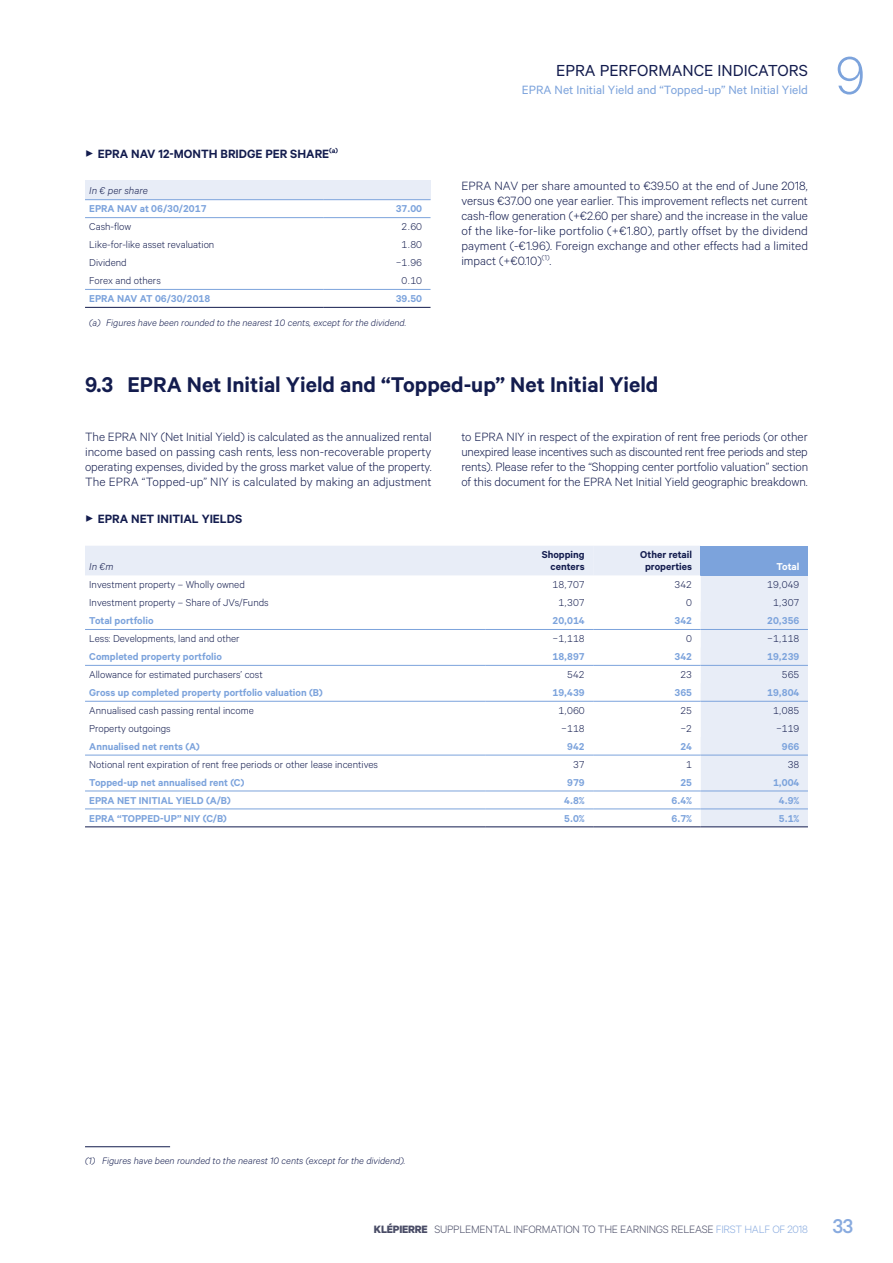
<style>
.page{position:relative;width:893px;height:1263px;background:#fff}
.page>*{position:absolute;margin:0;border:0;box-sizing:border-box;transform-origin:0 0}
.t1{font:300 60px "Calibre";color:#7ca3dc}
.t2{font:600 24px "Calibre";color:#131c4e}
.t3{font:18px "Calibre";color:#131c4e}
.t4{font:300 13.5px/15px "Calibre";letter-spacing:.005em;color:#131c4e;text-align:justify}
.t5{font:600 13.5px "Calibre";color:#131c4e}
.t6{font:13.5px "Calibre";color:#7ca3dc}
.t7{font:300 12px "Calibre";letter-spacing:-.02em;color:#494c66}
.t8{font:300 11.25px "Calibre";color:#131c4e}
.t9{font:600 11.25px "Calibre";color:#7ca3dc}
.t10{font:600 11.25px/12px "Calibre";color:#131c4e;text-align:right}
.t11{font:italic 300 11.25px "Calibre";color:#131c4e}
.t12{font:600 11.25px "Calibre";letter-spacing:-.005em;color:#fff}
.t13{font:italic 300 10.5px "Calibre";color:#131c4e}
.s1{font-weight:700}
.s2{color:#89abdf}
.s3{font-weight:500;font-size:22.5px;color:#89abdf}
</style>
<div class="page">
<div style="left:85px;top:181px;width:238px;height:19px;background:#e8edf7"></div>
<div style="left:323px;top:181px;width:108px;height:19px;background:#e8edf7"></div>
<svg style="left:85px;top:218px;width:346px;height:89px"></svg>
<hr style="left:85px;top:289px;width:238px;height:1px;background:#7ca3dc">
<hr style="left:323px;top:289px;width:108px;height:1px;background:#7ca3dc">
<hr style="left:85px;top:307px;width:238px;height:1px;background:#131c4e">
<hr style="left:323px;top:307px;width:108px;height:1px;background:#131c4e">
<hr style="left:85px;top:217px;width:238px;height:1px;background:#7ca3dc">
<hr style="left:323px;top:217px;width:108px;height:1px;background:#7ca3dc">
<hr style="left:85px;top:199px;width:238px;height:1px;background:#7ca3dc">
<hr style="left:323px;top:199px;width:108px;height:1px;background:#7ca3dc">
<div style="left:85px;top:546px;width:508px;height:29px;background:#e8edf7"></div>
<div style="left:593px;top:546px;width:215px;height:280px;background:#e8edf7"></div>
<div style="left:701px;top:546px;width:107px;height:30px;background:#7ca3dc"></div>
<svg style="left:85px;top:576px;width:616px;height:250px"></svg>
<hr style="left:85px;top:808px;width:401px;height:1px;background:#7ca3dc">
<hr style="left:486px;top:808px;width:107px;height:1px;background:#7ca3dc">
<hr style="left:593px;top:808px;width:108px;height:1px;background:#7ca3dc">
<hr style="left:701px;top:808px;width:107px;height:1px;background:#7ca3dc">
<hr style="left:85px;top:826px;width:401px;height:1px;background:#131c4e">
<hr style="left:486px;top:826px;width:107px;height:1px;background:#131c4e">
<hr style="left:593px;top:826px;width:108px;height:1px;background:#131c4e">
<hr style="left:701px;top:826px;width:107px;height:1px;background:#131c4e">
<hr style="left:85px;top:791px;width:401px;height:1px;background:#7ca3dc">
<hr style="left:486px;top:791px;width:107px;height:1px;background:#7ca3dc">
<hr style="left:593px;top:791px;width:108px;height:1px;background:#7ca3dc">
<hr style="left:701px;top:791px;width:107px;height:1px;background:#7ca3dc">
<hr style="left:85px;top:755px;width:401px;height:1px;background:#7ca3dc">
<hr style="left:486px;top:755px;width:107px;height:1px;background:#7ca3dc">
<hr style="left:593px;top:755px;width:108px;height:1px;background:#7ca3dc">
<hr style="left:701px;top:755px;width:107px;height:1px;background:#7ca3dc">
<hr style="left:85px;top:701px;width:401px;height:1px;background:#7ca3dc">
<hr style="left:486px;top:701px;width:107px;height:1px;background:#7ca3dc">
<hr style="left:593px;top:701px;width:108px;height:1px;background:#7ca3dc">
<hr style="left:701px;top:701px;width:107px;height:1px;background:#7ca3dc">
<hr style="left:85px;top:665px;width:401px;height:1px;background:#7ca3dc">
<hr style="left:486px;top:665px;width:107px;height:1px;background:#7ca3dc">
<hr style="left:593px;top:665px;width:108px;height:1px;background:#7ca3dc">
<hr style="left:701px;top:665px;width:107px;height:1px;background:#7ca3dc">
<hr style="left:85px;top:629px;width:401px;height:1px;background:#7ca3dc">
<hr style="left:486px;top:629px;width:107px;height:1px;background:#7ca3dc">
<hr style="left:593px;top:629px;width:108px;height:1px;background:#7ca3dc">
<hr style="left:701px;top:629px;width:107px;height:1px;background:#7ca3dc">
<hr style="left:85px;top:1146px;width:85px;height:1px;background:#131c4e">
<p class="t5" style="left:85px;top:145px;width:255px">✓ EPRA NAV 12-MONTH BRIDGE PER SHARE<sup>(a)</sup></p>
<p class="t11" style="left:89px;top:184px;width:60px">In € per share</p>
<p class="t9" style="left:89px;top:202px;width:119px">EPRA NAV at 06/30/2017</p>
<p class="t9" style="left:396px;top:202px;width:28px">37.00</p>
<p class="t8" style="left:89px;top:220px;width:44px">Cash-flow</p>
<p class="t8" style="left:402px;top:220px;width:22px">2.60</p>
<p class="t8" style="left:89px;top:238px;width:127px">Like-for-like asset revaluation</p>
<p class="t8" style="left:402px;top:238px;width:22px">1.80</p>
<p class="t8" style="left:89px;top:256px;width:39px">Dividend</p>
<p class="t8" style="left:396px;top:256px;width:28px">−1.96</p>
<p class="t8" style="left:89px;top:274px;width:73px">Forex and others</p>
<p class="t8" style="left:402px;top:274px;width:22px">0.10</p>
<p class="t9" style="left:89px;top:292px;width:122px">EPRA NAV AT 06/30/2018</p>
<p class="t9" style="left:396px;top:292px;width:28px">39.50</p>
<p class="t13" style="left:89px;top:316px;width:318px">(a) Figures have been rounded to the nearest 10 cents, except for the dividend.</p>
<h3 class="t3" style="left:556px;top:60px;width:253px">EPRA PERFORMANCE INDICATORS</h3>
<p class="t6" style="left:522px;top:82px;width:287px">EPRA Net Initial Yield and “Topped-up” Net Initial Yield</p>
<p class="t4" style="left:461px;top:177px;width:348px">EPRA NAV per share amounted to €39.50 at the end of June 2018, versus €37.00 one year earlier. This improvement reflects net current cash-flow generation (+€2.60 per share) and the increase in the value of the like-for-like portfolio (+€1.80), partly offset by the dividend payment (-€1.96). Foreign exchange and other effects had a limited impact (+€0.10)<sup>(1)</sup>.</p>
<h2 class="t2" style="left:85px;top:371px;width:575px">9.3 EPRA Net Initial Yield and “Topped-up” Net Initial Yield</h2>
<p class="t4" style="left:85px;top:429px;width:348px">The EPRA NIY (Net Initial Yield) is calculated as the annualized rental income based on passing cash rents, less non-recoverable property operating expenses, divided by the gross market value of the property.<br>The EPRA “Topped-up” NIY is calculated by making an adjustment</p>
<p class="t4" style="left:461px;top:429px;width:348px">to EPRA NIY in respect of the expiration of rent free periods (or other unexpired lease incentives such as discounted rent free periods and step rents). Please refer to the “Shopping center portfolio valuation” section of this document for the EPRA Net Initial Yield geographic breakdown.</p>
<p class="t5" style="left:85px;top:510px;width:159px">✓ EPRA NET INITIAL YIELDS</p>
<p class="t11" style="left:89px;top:560px;width:26px">In €m</p>
<p class="t10" style="left:542px;top:548px;width:44px">Shopping centers</p>
<p class="t10" style="left:640px;top:548px;width:53px;text-align:center">Other retail properties</p>
<p class="t12" style="left:776px;top:560px;width:24px">Total</p>
<p class="t8" style="left:89px;top:578px;width:157px">Investment property – Wholly owned</p>
<p class="t8" style="left:552px;top:578px;width:34px">18,707</p>
<p class="t8" style="left:674px;top:578px;width:19px">342</p>
<p class="t8" style="left:767px;top:578px;width:34px">19,049</p>
<p class="t8" style="left:89px;top:596px;width:181px">Investment property – Share of JVs/Funds</p>
<p class="t8" style="left:558px;top:596px;width:28px">1,307</p>
<p class="t8" style="left:686px;top:596px;width:7px">0</p>
<p class="t8" style="left:773px;top:596px;width:28px">1,307</p>
<p class="t9" style="left:89px;top:614px;width:66px">Total portfolio</p>
<p class="t9" style="left:552px;top:614px;width:34px">20,014</p>
<p class="t9" style="left:674px;top:614px;width:19px">342</p>
<p class="t9" style="left:767px;top:614px;width:34px">20,356</p>
<p class="t8" style="left:89px;top:632px;width:152px">Less: Developments, land and other</p>
<p class="t8" style="left:552px;top:632px;width:34px">−1,118</p>
<p class="t8" style="left:686px;top:632px;width:7px">0</p>
<p class="t8" style="left:767px;top:632px;width:34px">−1,118</p>
<p class="t9" style="left:89px;top:650px;width:134px">Completed property portfolio</p>
<p class="t9" style="left:552px;top:650px;width:34px">18,897</p>
<p class="t9" style="left:674px;top:650px;width:19px">342</p>
<p class="t9" style="left:767px;top:650px;width:34px">19,239</p>
<p class="t8" style="left:89px;top:668px;width:175px">Allowance for estimated purchasers’ cost</p>
<p class="t8" style="left:567px;top:668px;width:19px">542</p>
<p class="t8" style="left:680px;top:668px;width:13px">23</p>
<p class="t8" style="left:782px;top:668px;width:19px">565</p>
<p class="t9" style="left:89px;top:686px;width:235px">Gross up completed property portfolio valuation (B)</p>
<p class="t9" style="left:552px;top:686px;width:34px">19,439</p>
<p class="t9" style="left:674px;top:686px;width:19px">365</p>
<p class="t9" style="left:767px;top:686px;width:34px">19,804</p>
<p class="t8" style="left:89px;top:704px;width:166px">Annualised cash passing rental income</p>
<p class="t8" style="left:558px;top:704px;width:28px">1,060</p>
<p class="t8" style="left:680px;top:704px;width:13px">25</p>
<p class="t8" style="left:773px;top:704px;width:28px">1,085</p>
<p class="t8" style="left:89px;top:722px;width:83px">Property outgoings</p>
<p class="t8" style="left:561px;top:722px;width:25px">−118</p>
<p class="t8" style="left:680px;top:722px;width:13px">−2</p>
<p class="t8" style="left:776px;top:722px;width:25px">−119</p>
<p class="t9" style="left:89px;top:740px;width:112px">Annualised net rents (A)</p>
<p class="t9" style="left:567px;top:740px;width:19px">942</p>
<p class="t9" style="left:680px;top:740px;width:13px">24</p>
<p class="t9" style="left:782px;top:740px;width:19px">966</p>
<p class="t8" style="left:89px;top:758px;width:290px">Notional rent expiration of rent free periods or other lease incentives</p>
<p class="t8" style="left:573px;top:758px;width:13px">37</p>
<p class="t8" style="left:686px;top:758px;width:7px">1</p>
<p class="t8" style="left:788px;top:758px;width:13px">38</p>
<p class="t9" style="left:89px;top:775px;width:157px">Topped-up net annualised rent (C)</p>
<p class="t9" style="left:567px;top:775px;width:19px">979</p>
<p class="t9" style="left:680px;top:775px;width:13px">25</p>
<p class="t9" style="left:773px;top:775px;width:28px">1,004</p>
<p class="t9" style="left:89px;top:793px;width:143px">EPRA NET INITIAL YIELD (A/B)</p>
<p class="t9" style="left:564px;top:793px;width:22px">4.8%</p>
<p class="t9" style="left:672px;top:793px;width:22px">6.4%</p>
<p class="t9" style="left:779px;top:793px;width:22px">4.9%</p>
<p class="t9" style="left:89px;top:811px;width:139px">EPRA “TOPPED-UP” NIY (C/B)</p>
<p class="t9" style="left:564px;top:811px;width:22px">5.0%</p>
<p class="t9" style="left:672px;top:811px;width:22px">6.7%</p>
<p class="t9" style="left:779px;top:811px;width:22px">5.1%</p>
<h1 class="t1" style="left:835px;top:40px;width:31px">9</h1>
<p class="t13" style="left:85px;top:1154px;width:322px">(1) Figures have been rounded to the nearest 10 cents (except for the dividend).</p>
<p class="t7" style="left:374px;top:1222px;width:481px"><span class="s1">KLÉPIERRE</span> SUPPLEMENTAL INFORMATION TO THE EARNINGS RELEASE <span class="s2">FIRST HALF OF 2018</span> <span class="s3">33</span></p>
</div>
